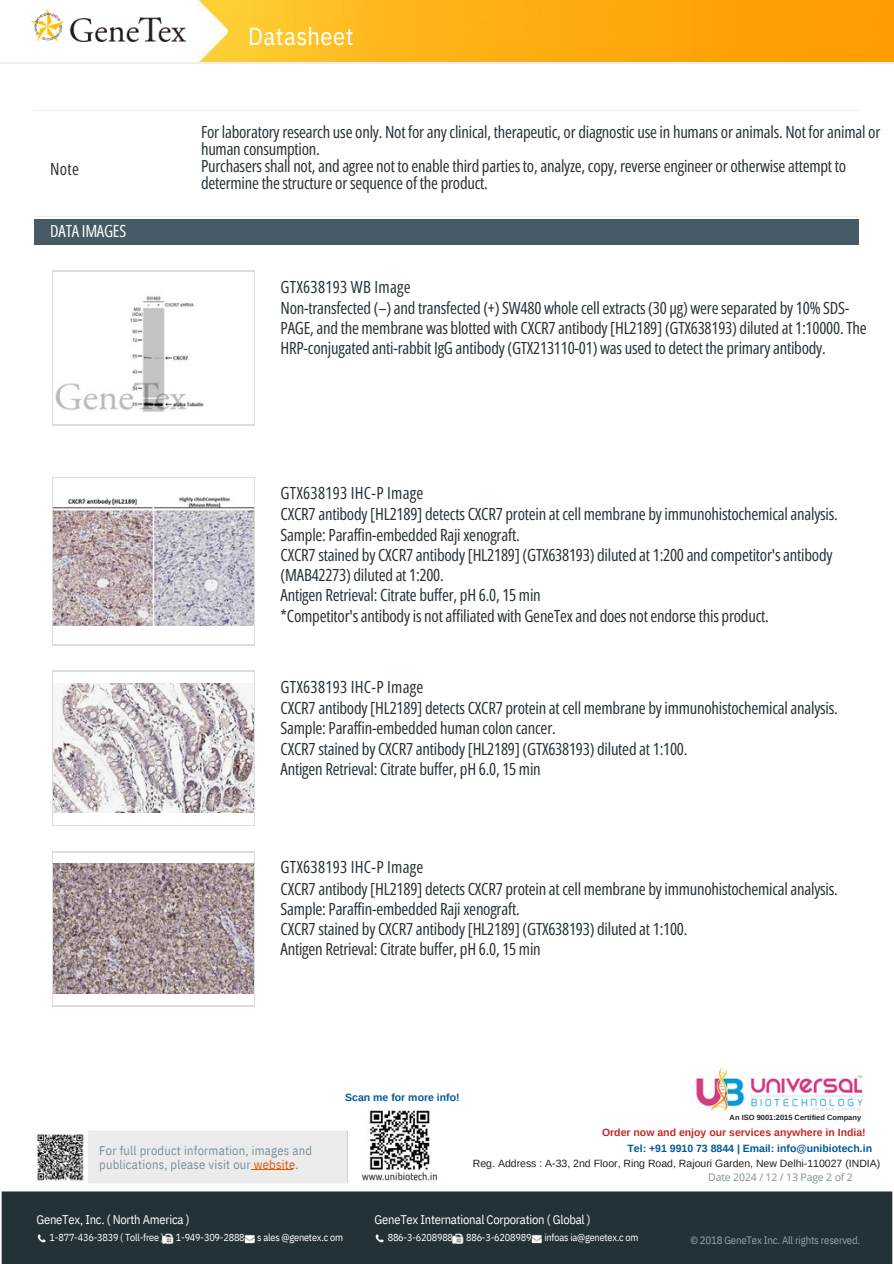
<style>
.page{position:relative;width:894px;height:1264px;background:#fff}
.page>*{position:absolute;margin:0;border:0;box-sizing:border-box;transform-origin:0 0}
.t1{font:24.45px "IBM Plex Sans Cond";letter-spacing:.02em;color:#fff}
.t2{font:16.8px/20.5px "Open Sans Condensed";letter-spacing:-.015em;color:#263238}
.t3{font:16.8px "Open Sans Condensed";letter-spacing:-.015em;color:#fff}
.t4{font:12.6px/14.7px "IBM Plex Sans Cond";letter-spacing:.02em;color:#78909c}
.t5{font:12.6px "IBM Plex Sans Cond";letter-spacing:-.02em;color:#fefefe}
.t6{font:10.8px "IBM Plex Sans Cond";letter-spacing:-.02em;color:#90a4ae}
.t7{font:10.5px "Arimo";color:#212121}
.t8{font:700 10.5px "Arimo";color:#01579b}
.t9{font:700 10.5px "Arimo";color:#c62828}
.t10{font:10.5px "Open Sans";letter-spacing:-.015em;color:#78909c}
.t11{font:10.2px "IBM Plex Sans Cond";letter-spacing:-.02em;color:#fefefe}
.t12{font:700 7.5px "Arimo";color:#212121}
.s1{color:#e65100}
</style>
<div class="page">
<hr style="left:35px;top:110px;width:166px;height:1px;background:#eceff1">
<hr style="left:201px;top:110px;width:657px;height:1px;background:#eceff1">
<hr style="left:35px;top:216px;width:166px;height:1px;background:#eceff1">
<hr style="left:201px;top:216px;width:657px;height:1px;background:#eceff1">
<div style="left:35px;top:219px;width:823px;height:26px;background:#455a64"></div>
<hr style="left:52px;top:271px;width:203px;height:1px;background:#dcdcdc">
<hr style="left:52px;top:425px;width:203px;height:1px;background:#dcdcdc">
<hr style="left:52px;top:271px;width:1px;height:154px;background:#dcdcdc">
<hr style="left:254px;top:271px;width:1px;height:154px;background:#dcdcdc">
<hr style="left:52px;top:477px;width:203px;height:1px;background:#dcdcdc">
<hr style="left:52px;top:644px;width:203px;height:1px;background:#dcdcdc">
<hr style="left:52px;top:477px;width:1px;height:168px;background:#dcdcdc">
<hr style="left:254px;top:477px;width:1px;height:168px;background:#dcdcdc">
<hr style="left:52px;top:670px;width:203px;height:1px;background:#dcdcdc">
<hr style="left:52px;top:825px;width:203px;height:1px;background:#dcdcdc">
<hr style="left:52px;top:670px;width:1px;height:155px;background:#dcdcdc">
<hr style="left:254px;top:670px;width:1px;height:155px;background:#dcdcdc">
<hr style="left:52px;top:851px;width:203px;height:1px;background:#dcdcdc">
<hr style="left:52px;top:1005px;width:203px;height:1px;background:#dcdcdc">
<hr style="left:52px;top:851px;width:1px;height:155px;background:#dcdcdc">
<hr style="left:254px;top:851px;width:1px;height:155px;background:#dcdcdc">
<img style="left:55px;top:296px;width:149px;height:116px">
<img style="left:53px;top:496px;width:200px;height:129px">
<img style="left:53px;top:683px;width:200px;height:129px">
<img style="left:53px;top:864px;width:200px;height:129px">
<img style="left:196px;top:0;width:696px;height:62px">
<hr style="left:0;top:62px;width:194px;height:1px;background:#eceff1">
<hr style="left:194px;top:62px;width:698px;height:1px;background:#eceff1">
<img style="left:31px;top:9px;width:154px;height:33px">
<img style="left:1px;top:1130px;width:892px;height:133px">
<img style="left:35px;top:1131px;width:51px;height:52px">
<hr style="left:251px;top:1168px;width:42px;height:1px;background:#e65100">
<svg style="left:36px;top:1233px;width:12px;height:11px"></svg>
<svg style="left:163px;top:1233px;width:11px;height:11px"></svg>
<svg style="left:244px;top:1233px;width:11px;height:11px"></svg>
<svg style="left:374px;top:1233px;width:11px;height:11px"></svg>
<svg style="left:453px;top:1233px;width:11px;height:11px"></svg>
<svg style="left:531px;top:1233px;width:11px;height:11px"></svg>
<img style="left:696px;top:1067px;width:167px;height:45px">
<img style="left:361px;top:1110px;width:80px;height:72px">
<p class="t2" style="left:50px;top:158px;width:30px">Note</p>
<h2 class="t3" style="left:50px;top:219px;width:77px">DATA IMAGES</h2>
<h3 class="t1" style="left:248px;top:19px;width:107px">Datasheet</h3>
<p class="t2" style="left:201px;top:123px;width:680px;line-height:16.8px">For laboratory research use only. Not for any clinical, therapeutic, or diagnostic use in humans or animals. Not for animal or human consumption.<br>Purchasers shall not, and agree not to enable third parties to, analyze, copy, reverse engineer or otherwise attempt to determine the structure or sequence of the product.</p>
<h1 class="t2" style="left:280px;top:276px;width:587px">GTX638193 WB Image<br>Non-transfected (–) and transfected (+) SW480 whole cell extracts (30 μg) were separated by 10% SDS-PAGE, and the membrane was blotted with CXCR7 antibody [HL2189] (GTX638193) diluted at 1:10000. The HRP-conjugated anti-rabbit IgG antibody (GTX213110-01) was used to detect the primary antibody.</h1>
<p class="t2" style="left:280px;top:482px;width:558px">GTX638193 IHC-P Image<br>CXCR7 antibody [HL2189] detects CXCR7 protein at cell membrane by immunohistochemical analysis.<br>Sample: Paraffin-embedded Raji xenograft.<br>CXCR7 stained by CXCR7 antibody [HL2189] (GTX638193) diluted at 1:200 and competitor's antibody (MAB42273) diluted at 1:200.<br>Antigen Retrieval: Citrate buffer, pH 6.0, 15 min<br>*Competitor's antibody is not affiliated with GeneTex and does not endorse this product.</p>
<h3 class="t2" style="left:280px;top:676px;width:558px">GTX638193 IHC-P Image<br>CXCR7 antibody [HL2189] detects CXCR7 protein at cell membrane by immunohistochemical analysis.<br>Sample: Paraffin-embedded human colon cancer.<br>CXCR7 stained by CXCR7 antibody [HL2189] (GTX638193) diluted at 1:100.<br>Antigen Retrieval: Citrate buffer, pH 6.0, 15 min</h3>
<h3 class="t2" style="left:280px;top:856px;width:558px">GTX638193 IHC-P Image<br>CXCR7 antibody [HL2189] detects CXCR7 protein at cell membrane by immunohistochemical analysis.<br>Sample: Paraffin-embedded Raji xenograft.<br>CXCR7 stained by CXCR7 antibody [HL2189] (GTX638193) diluted at 1:100.<br>Antigen Retrieval: Citrate buffer, pH 6.0, 15 min</h3>
<p class="t8" style="left:345px;top:1091px;width:116px">Scan me for more info!</p>
<h6 class="t12" style="left:729px;top:1112px;width:133px">An ISO 9001:2015 Certified Company</h6>
<p class="t4" style="left:99px;top:1142px;width:214px">For full product information, images and publications, please visit our <span class="s1">website</span>.</p>
<p class="t9" style="left:602px;top:1126px;width:265px">Order now and enjoy our services anywhere in India!</p>
<h4 class="t8" style="left:627px;top:1142px;width:246px">Tel: +91 9910 73 8844 | Email: info@unibiotech.in</h4>
<h4 class="t7" style="left:472px;top:1157px;width:409px">Reg. Address : A-33, 2nd Floor, Ring Road, Rajouri Garden, New Delhi-110027 (INDIA)</h4>
<h5 class="t10" style="left:708px;top:1169px;width:146px">Date 2024 / 12 / 13 Page 2 of 2</h5>
<p class="t5" style="left:36px;top:1210px;width:155px">GeneTex, Inc. ( North America )</p>
<p class="t5" style="left:374px;top:1210px;width:217px">GeneTex International Corporation ( Global )</p>
<h3 class="t11" style="left:50px;top:1230px;width:116px">1-877-436-3839 ( Toll-free )</h3>
<h3 class="t11" style="left:176px;top:1230px;width:70px">1-949-309-2888</h3>
<h3 class="t11" style="left:257px;top:1230px;width:87px">s ales @genetex.c om</h3>
<p class="t11" style="left:387px;top:1230px;width:67px">886-3-6208988</p>
<p class="t11" style="left:466px;top:1230px;width:67px">886-3-6208989</p>
<p class="t11" style="left:544px;top:1230px;width:96px">infoas ia@genetex.c om</p>
<h5 class="t6" style="left:690px;top:1232px;width:171px">© 2018 GeneTex Inc. All rights reserved.</h5>
</div>
